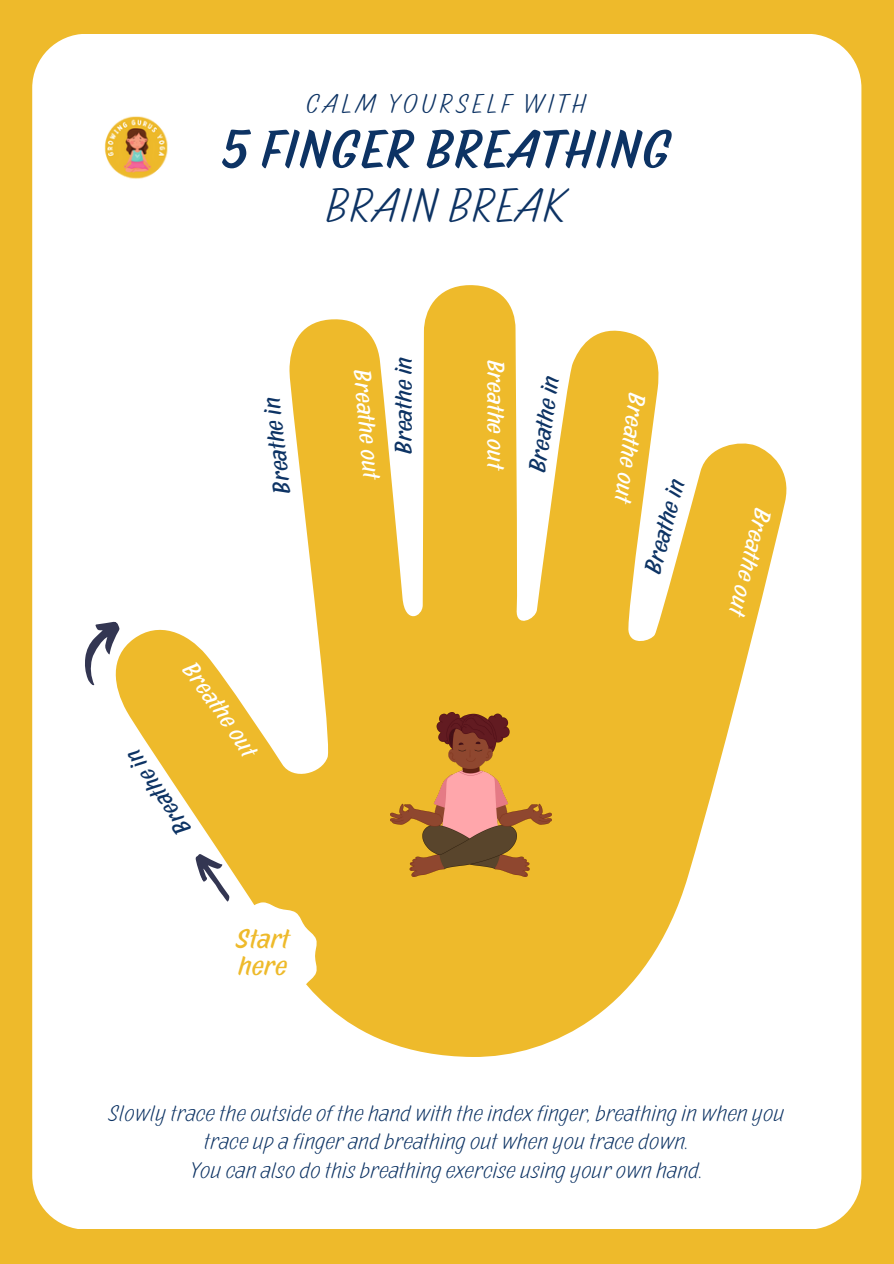
<style>
.page{position:relative;width:894px;height:1264px;background:#fff}
.page>*{position:absolute;margin:0;border:0;box-sizing:border-box;transform-origin:0 0}
.t1{font:700 54px "Pinatas Marks";color:#0d3364}
.t2{font:48px "Pinatas Marks";color:#0d3364}
.t3{font:27px "Pinatas Marks";letter-spacing:.12em;color:#0d3364}
.t4{font:700 27px/27px "Pinatas Marks";color:#eeba2b}
.t5{font:700 24px "Pinatas Marks";color:#0d3364}
.t6{font:700 24px "Pinatas Marks";color:#fff}
.t7{font:22.5px/28.2px "Pinatas Marks";color:#0d3364;text-align:center}
</style>
<div class="page">
<div style="left:0;top:0;width:893px;height:1263px;background:#eeba2b"></div>
<div style="left:32px;top:34px;width:829px;height:1194px;background:#fff;border-radius:54px"></div>
<svg style="left:117px;top:285px;width:669px;height:771px;fill:#eeba2b"></svg>
<svg style="left:190px;top:846px;width:127px;height:163px"></svg>
<svg style="left:85px;top:615px;width:37px;height:72px"></svg>
<img style="left:390px;top:712px;width:161px;height:164px">
<img style="left:104px;top:116px;width:64px;height:63px">
<svg style="left:181px;top:659px;width:78px;height:101px"></svg>
<h5 class="t3" style="left:306px;top:87px;width:282px">CALM YOURSELF WITH</h5>
<h5 class="t1" style="left:221px;top:115px;width:452px">5 FINGER BREATHING</h5>
<h5 class="t2" style="left:326px;top:174px;width:242px">BRAIN BREAK</h5>
<h1 class="t5" style="left:267px;top:496px;width:99px;rotate:-97deg">Breathe ni</h1>
<p class="t5" style="left:172px;top:841px;width:99px;rotate:-124deg">Brea ht e ni</p>
<h5 class="t4" style="left:236px;top:926px;width:55px">Start here</h5>
<h5 class="t5" style="left:388px;top:454px;width:99px;rotate:-90deg">Breathe in</h5>
<p class="t6" style="left:377px;top:368px;width:112px;rotate:85deg">Breathe out</p>
<p class="t6" style="left:511px;top:359px;width:112px;rotate:90deg">Breathe out</p>
<h2 class="t5" style="left:522px;top:470px;width:99px;rotate:-82deg">Breathe in</h2>
<p class="t6" style="left:652px;top:396px;width:112px;rotate:98deg">Breathe out</p>
<p class="t5" style="left:637px;top:569px;width:99px;rotate:-75deg">Breathe in</p>
<p class="t6" style="left:778px;top:512px;width:112px;rotate:104deg">Breathe out</p>
<h5 class="t7" style="left:109px;top:1100px;width:677px">Slowly trace the outside of the hand with the index finger, breathing in when you trace up a finger and breathing out when you trace down.</h5>
<h5 class="t7" style="left:191px;top:1156px;width:513px">You can also do this breathing exercise using your own hand.</h5>
</div>
